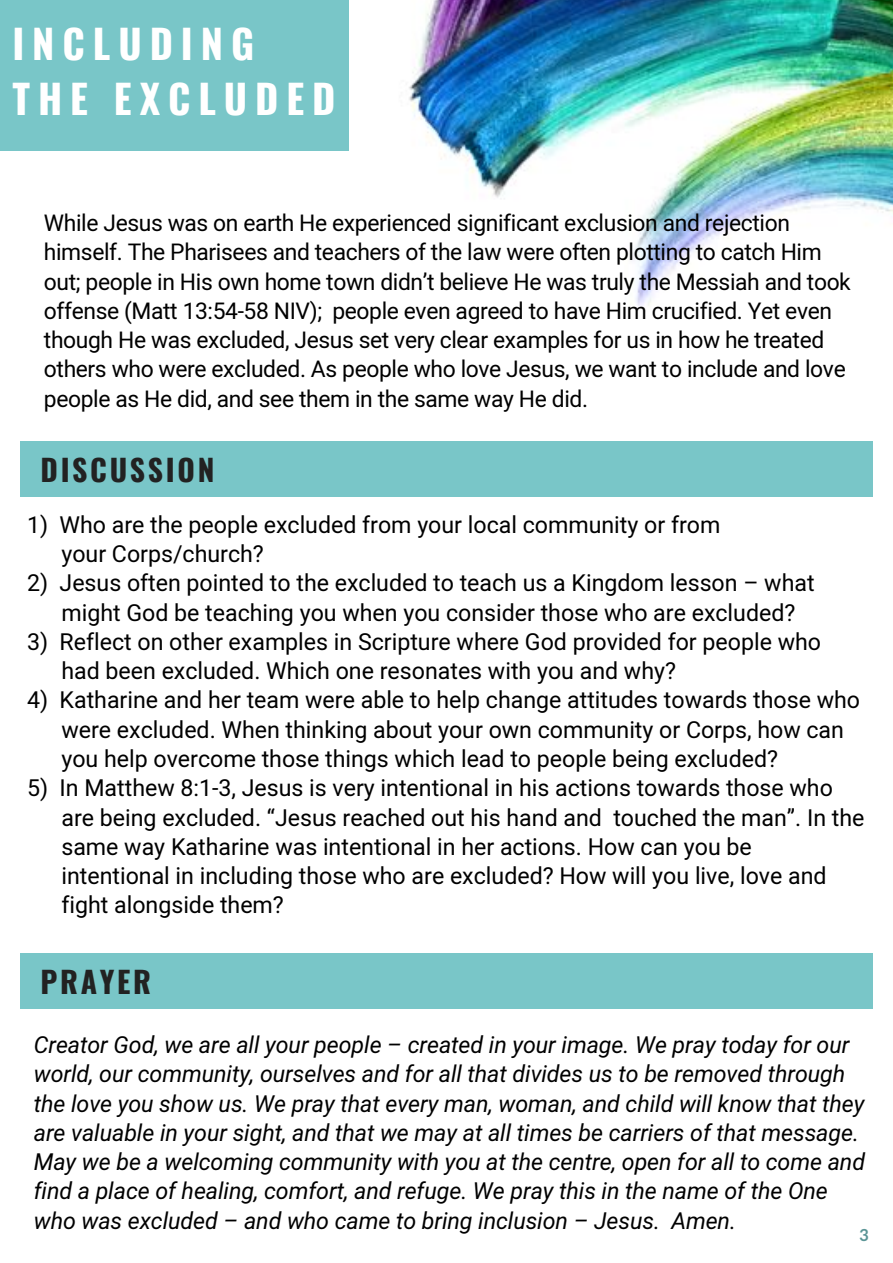
<style>
.page{position:relative;width:893px;height:1263px;background:#fff}
.page>*{position:absolute;margin:0;border:0;box-sizing:border-box;transform-origin:0 0}
.t1{font:700 39.75px/55.2px "Oswald";letter-spacing:.2em;color:#fff}
.t2{font:700 29.85px "Oswald";letter-spacing:.09em;color:#222}
.t3{font:23.25px/29.2px "Mardoto";color:#000}
.t4{font:italic 23.25px/29.2px "Mardoto";color:#000}
.t5{font:22.8px/29.2px "Mardoto";letter-spacing:-.015em;color:#000}
.t6{font:700 16.5px "Lato";color:#5b9596}
</style>
<div class="page">
<img style="left:409px;top:0;width:484px;height:306px">
<div style="left:0;top:0;width:349px;height:151px;background:#79c6c8"></div>
<div style="left:20px;top:441px;width:853px;height:56px;background:#79c6c8"></div>
<div style="left:20px;top:954px;width:853px;height:55px;background:#79c6c8"></div>
<h1 class="t1" style="left:12px;top:14px;width:325px">INCLUDING<br>THE EXCLUDED</h1>
<p class="t5" style="left:44px;top:209px;width:808px">While Jesus was on earth He experienced significant exclusion and rejection himself. The Pharisees and teachers of the law were often plotting to catch Him out; people in His own home town didn’t believe He was truly the Messiah and took offense (Matt 13:54-58 NIV); people even agreed to have Him crucified. Yet even though He was excluded, Jesus set very clear examples for us in how he treated others who were excluded. As people who love Jesus, we want to include and love people as He did, and see them in the same way He did.</p>
<p class="t2" style="left:41px;top:446px;width:175px">DISCUSSION</p>
<p class="t3" style="left:61px;top:510px;width:660px;text-indent:-34px">1) Who are the people excluded from your local community or from your Corps/church?</p>
<p class="t3" style="left:61px;top:569px;width:755px;text-indent:-34px">2) Jesus often pointed to the excluded to teach us a Kingdom lesson – what might God be teaching you when you consider those who are excluded?</p>
<p class="t3" style="left:61px;top:627px;width:761px;text-indent:-34px">3) Reflect on other examples in Scripture where God provided for people who had been excluded. Which one resonates with you and why?</p>
<p class="t3" style="left:61px;top:686px;width:800px;text-indent:-34px">4) Katharine and her team were able to help change attitudes towards those who were excluded. When thinking about your own community or Corps, how can you help overcome those things which lead to people being excluded?</p>
<p class="t3" style="left:61px;top:774px;width:804px;text-indent:-34px">5) In Matthew 8:1-3, Jesus is very intentional in his actions towards those who are being excluded. “Jesus reached out his hand and touched the man”. In the same way Katharine was intentional in her actions. How can you be intentional in including those who are excluded? How will you live, love and fight alongside them?</p>
<p class="t2" style="left:41px;top:959px;width:112px">PRAYER</p>
<p class="t4" style="left:34px;top:1030px;width:833px">Creator God, we are all your people – created in your image. We pray today for our world, our community, ourselves and for all that divides us to be removed through the love you show us. We pray that every man, woman, and child will know that they are valuable in your sight, and that we may at all times be carriers of that message.<br>May we be a welcoming community with you at the centre, open for all to come and find a place of healing, comfort, and refuge. We pray this in the name of the One who was excluded – and who came to bring inclusion – Jesus. Amen.</p>
<p class="t6" style="left:859px;top:1224px;width:11px">3</p>
</div>
